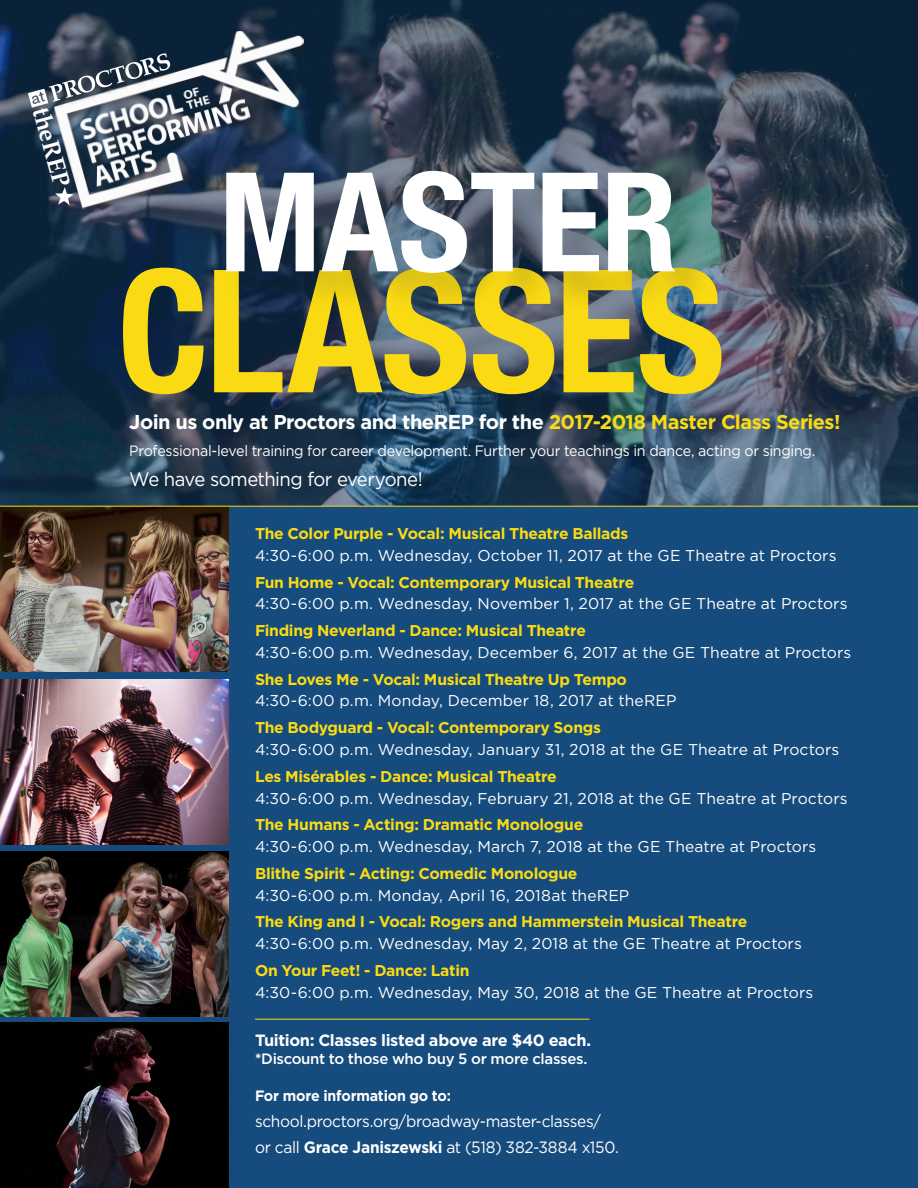
<style>
.page{position:relative;width:918px;height:1188px;background:#fff}
.page>*{position:absolute;margin:0;border:0;box-sizing:border-box;transform-origin:0 0}
.t1{font:700 condensed 171.3px "Helvetica Neue";letter-spacing:-.01em;color:#fadb13}
.t2{font:700 condensed 138px "Helvetica Neue";color:#fff}
.t3{font:700 24.45px "Palatino";color:#fff}
.t4{font:700 19.95px "Gotham";letter-spacing:-.03em;color:#fff}
.t5{font:19.5px "Gotham";letter-spacing:-.03em;color:#fff;scale:.95 1}
.t6{font:16.35px/26.1px "Gotham";letter-spacing:-.02em;color:#fff;scale:.95 1}
.t7{font:700 16.35px "Gotham";letter-spacing:-.025em;color:#fff}
.t8{font:15.6px "Gotham";letter-spacing:.005em;color:#fff}
.t9{font:700 15.6px "Gotham";letter-spacing:-.02em;color:#fadb13}
.t10{font:15px "Gotham";letter-spacing:-.02em;color:#fff;scale:.95 1}
.t11{font:500 15px "Gotham";letter-spacing:-.02em;color:#fff}
.t12{font:700 15px "Gotham";letter-spacing:-.015em;color:#fff;scale:.95 1}
.s1{color:#fadb13}
.s2{font-weight:700}
</style>
<div class="page">
<svg style="left:0;top:0;width:918px;height:506px;background:#26394d"></svg>
<div style="left:0;top:507px;width:918px;height:681px;background:#154b7d"></div>
<div style="left:53px;top:30px;width:259px;height:186px;background:#231f20;opacity:.4"></div>
<img style="left:53px;top:29px;width:251px;height:181px">
<div style="left:48px;top:52px;width:130px;height:58px;background:#231f20;opacity:.4"></div>
<div style="left:26px;top:87px;width:55px;height:126px;background:#231f20;opacity:.4"></div>
<svg style="left:28px;top:53px;width:142px;height:55px"></svg>
<svg style="left:55px;top:187px;width:19px;height:18px"></svg>
<div style="left:120px;top:264px;width:674px;height:202px;background:#231f20;opacity:.2"></div>
<div style="left:224px;top:169px;width:491px;height:147px;background:#231f20;opacity:.2"></div>
<img style="left:0;top:507px;width:229px;height:165px">
<hr style="left:0;top:506px;width:918px;height:1px;background:#fadb13">
<img style="left:0;top:679px;width:229px;height:165px">
<img style="left:0;top:851px;width:229px;height:165px">
<img style="left:0;top:1023px;width:229px;height:165px">
<hr style="left:255px;top:1019px;width:334px;height:1px;background:#fadb13">
<h3 class="t3" style="left:61px;top:103px;width:83px;rotate:75deg">theREP</h3>
<p class="t2" style="left:219px;top:108px;width:460px">MASTER</p>
<p class="t1" style="left:117px;top:189px;width:610px">CLASSES</p>
<p class="t4" style="left:129px;top:409px;width:713px">Join us only at Proctors and theREP for the <span class="s1">2017-2018 Master Class Series!</span></p>
<p class="t10" style="left:129px;top:441px;width:724px">Professional-level training for career development. Further your teachings in dance, acting or singing.</p>
<p class="t5" style="left:129px;top:467px;width:311px">We have something for everyone!</p>
<p class="t9" style="left:255px;top:523px;width:375px">The Color Purple - Vocal: Musical Theatre Ballads</p>
<p class="t8" style="left:255px;top:545px;width:583px">4:30-6:00 p.m. Wednesday, October 11, 2017 at the GE Theatre at Proctors</p>
<p class="t9" style="left:255px;top:572px;width:381px">Fun Home - Vocal: Contemporary Musical Theatre</p>
<p class="t8" style="left:255px;top:594px;width:594px">4:30-6:00 p.m. Wednesday, November 1, 2017 at the GE Theatre at Proctors</p>
<p class="t9" style="left:255px;top:620px;width:333px">Finding Neverland - Dance: Musical Theatre</p>
<p class="t8" style="left:255px;top:642px;width:598px">4:30-6:00 p.m. Wednesday, December 6, 2017 at the GE Theatre at Proctors</p>
<p class="t9" style="left:255px;top:669px;width:373px">She Loves Me - Vocal: Musical Theatre Up Tempo</p>
<p class="t8" style="left:255px;top:691px;width:423px">4:30-6:00 p.m. Monday, December 18, 2017 at theREP</p>
<p class="t9" style="left:255px;top:717px;width:347px">The Bodyguard - Vocal: Contemporary Songs</p>
<p class="t8" style="left:255px;top:740px;width:586px">4:30-6:00 p.m. Wednesday, January 31, 2018 at the GE Theatre at Proctors</p>
<p class="t9" style="left:255px;top:766px;width:303px">Les Misérables - Dance: Musical Theatre</p>
<p class="t8" style="left:255px;top:788px;width:594px">4:30-6:00 p.m. Wednesday, February 21, 2018 at the GE Theatre at Proctors</p>
<p class="t9" style="left:255px;top:814px;width:330px">The Humans - Acting: Dramatic Monologue</p>
<p class="t8" style="left:255px;top:837px;width:563px">4:30-6:00 p.m. Wednesday, March 7, 2018 at the GE Theatre at Proctors</p>
<p class="t9" style="left:255px;top:863px;width:324px">Blithe Spirit - Acting: Comedic Monologue</p>
<p class="t8" style="left:255px;top:885px;width:376px">4:30-6:00 p.m. Monday, April 16, 2018at theREP</p>
<p class="t9" style="left:255px;top:911px;width:494px">The King and I - Vocal: Rogers and Hammerstein Musical Theatre</p>
<p class="t8" style="left:255px;top:934px;width:548px">4:30-6:00 p.m. Wednesday, May 2, 2018 at the GE Theatre at Proctors</p>
<p class="t9" style="left:255px;top:960px;width:216px">On Your Feet! - Dance: Latin</p>
<p class="t8" style="left:255px;top:982px;width:560px">4:30-6:00 p.m. Wednesday, May 30, 2018 at the GE Theatre at Proctors</p>
<p class="t7" style="left:255px;top:1029px;width:338px">Tuition: Classes listed above are $40 each.</p>
<p class="t11" style="left:255px;top:1049px;width:334px"><span class="s2">*</span>Discount to those who buy 5 or more classes.</p>
<p class="t12" style="left:255px;top:1086px;width:208px">For more information go to:</p>
<p class="t6" style="left:255px;top:1108px;width:385px">school.proctors.org/broadway-master-classes/ or call <span class="s2">Grace Janiszewski</span> at (518) 382-3884 x150.</p>
</div>
